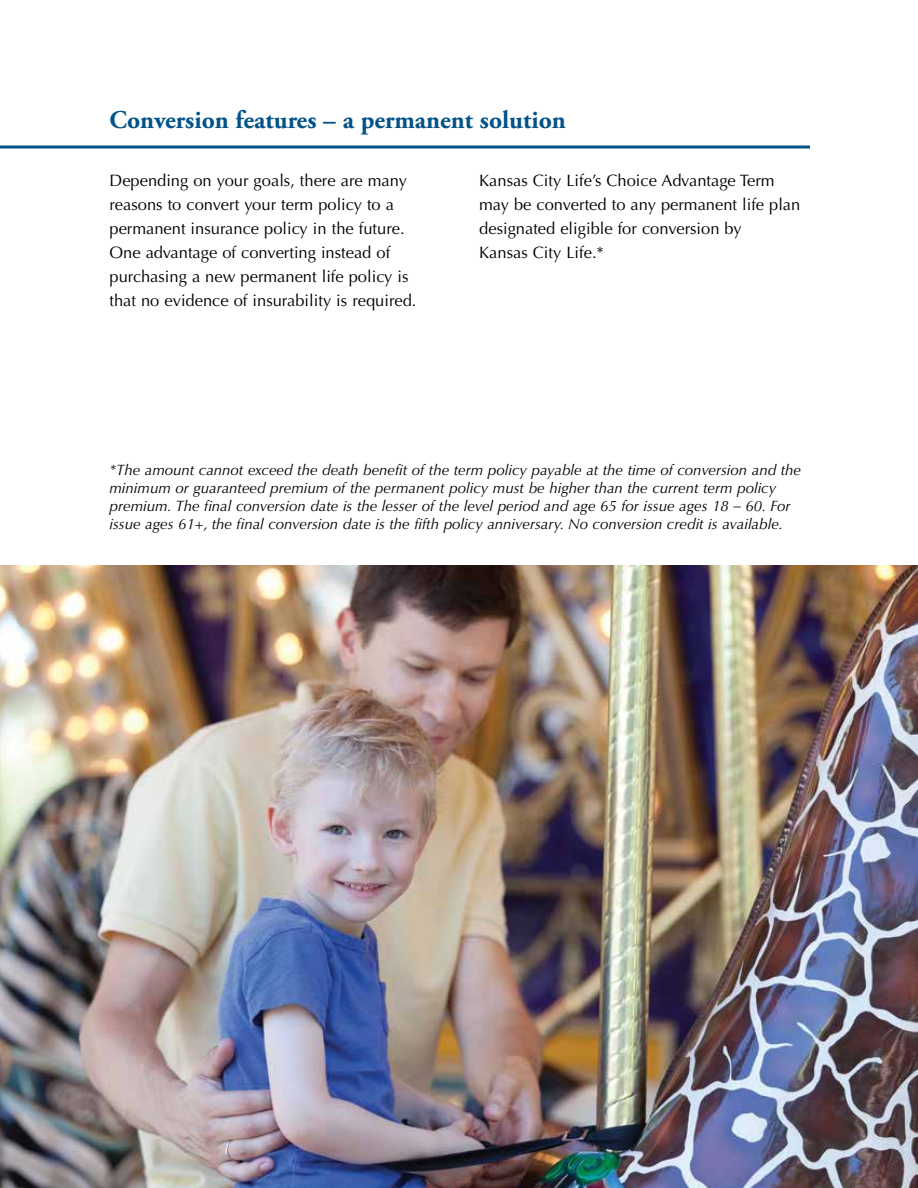
<style>
.page{position:relative;width:918px;height:1188px;background:#fff}
.page>*{position:absolute;margin:0;border:0;box-sizing:border-box;transform-origin:0 0}
.t1{font:700 25.5px "Adobe Garamond Pro";color:#005288}
.t2{font:16.5px/24px "Optima LT Std";color:#000}
.t3{font:italic 15px/18px "Optima LT Std";color:#000}
</style>
<div class="page">
<hr style="left:0;top:146px;width:810px;height:2px;background:#005288">
<img style="left:0;top:566px;width:918px;height:622px">
<h1 class="t1" style="left:110px;top:105px;width:458px">Conversion features – a permanent solution</h1>
<p class="t2" style="left:110px;top:169px;width:309px">Depending on your goals, there are many reasons to convert your term policy to a permanent insurance policy in the future.<br>One advantage of converting instead of purchasing a new permanent life policy is that no evidence of insurability is required.</p>
<p class="t2" style="left:479px;top:169px;width:323px">Kansas City Life’s Choice Advantage Term may be converted to any permanent life plan designated eligible for conversion by<br>Kansas City Life.*</p>
<p class="t3" style="left:110px;top:461px;width:693px">*The amount cannot exceed the death benefit of the term policy payable at the time of conversion and the minimum or guaranteed premium of the permanent policy must be higher than the current term policy premium. The final conversion date is the lesser of the level period and age 65 for issue ages 18 – 60. For issue ages 61+, the final conversion date is the fifth policy anniversary. No conversion credit is available.</p>
</div>
